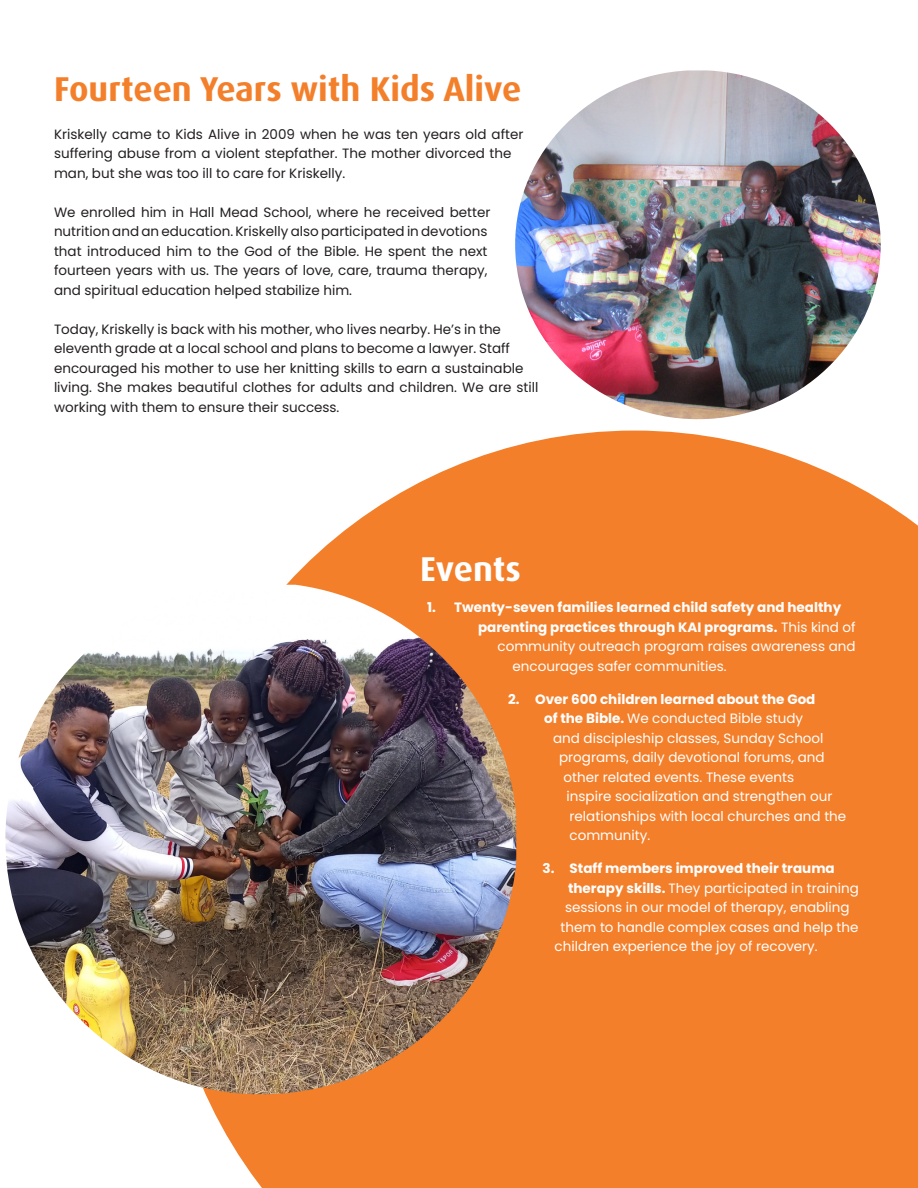
<style>
.page{position:relative;width:918px;height:1188px;background:#fff}
.page>*{position:absolute;margin:0;border:0;box-sizing:border-box;transform-origin:0 0}
.t1{font:700 34.5px "Dax Pro";color:#f47f2a}
.t2{font:700 34.5px "Dax Pro";color:#fff}
.t3{font:13.5px/19.5px "Poppins";color:#231f20}
.t4{font:13.5px "Poppins";color:#fff}
.t5{font:700 13.5px "Poppins";color:#fff}
.s1{font-weight:400}
.s2{font-weight:700}
</style>
<div class="page">
<svg style="left:205px;top:431px;width:713px;height:757px;background:#f58c40"></svg>
<img style="left:5px;top:585px;width:511px;height:509px">
<img style="left:515px;top:70px;width:366px;height:349px">
<p class="t1" style="left:54px;top:67px;width:469px">Fourteen Years with Kids Alive</p>
<p class="t3" style="left:54px;top:124px;width:471px">Kriskelly came to Kids Alive in 2009 when he was ten years old after suffering abuse from a violent stepfather. The mother divorced the man, but she was too ill to care for Kriskelly.</p>
<p class="t3" style="left:54px;top:202px;width:438px">We enrolled him in Hall Mead School, where he received better nutrition and an education. Kriskelly also participated in devotions that introduced him to the God of the Bible. He spent the next fourteen years with us. The years of love, care, trauma therapy, and spiritual education helped stabilize him.</p>
<p class="t3" style="left:54px;top:319px;width:486px">Today, Kriskelly is back with his mother, who lives nearby. He’s in the eleventh grade at a local school and plans to become a lawyer. Staff encouraged his mother to use her knitting skills to earn a sustainable living. She makes beautiful clothes for adults and children. We are still working with them to ensure their success.</p>
<p class="t2" style="left:420px;top:546px;width:102px">Events</p>
<p class="t5" style="left:427px;top:600px;width:416px">1. Twenty-seven families learned child safety and healthy</p>
<p class="t5" style="left:478px;top:619px;width:379px">parenting practices through KAI programs. <span class="s1">This kind of</span></p>
<p class="t4" style="left:498px;top:639px;width:360px">community outreach program raises awareness and</p>
<p class="t4" style="left:513px;top:658px;width:216px">encourages safer communities.</p>
<p class="t5" style="left:508px;top:691px;width:309px">2. Over 600 children learned about the God</p>
<p class="t4" style="left:544px;top:711px;width:261px"><span class="s2">of the Bible.</span> We conducted Bible study</p>
<p class="t4" style="left:553px;top:730px;width:272px">and discipleship classes, Sunday School</p>
<p class="t4" style="left:559px;top:750px;width:267px">programs, daily devotional forums, and</p>
<p class="t4" style="left:564px;top:769px;width:232px">other related events. These events</p>
<p class="t4" style="left:567px;top:789px;width:267px">inspire socialization and strengthen our</p>
<p class="t4" style="left:570px;top:808px;width:278px">relationships with local churches and the</p>
<p class="t4" style="left:570px;top:828px;width:82px">community.</p>
<p class="t5" style="left:543px;top:861px;width:294px">3. Staff members improved their trauma</p>
<p class="t4" style="left:568px;top:880px;width:292px"><span class="s2">therapy skills.</span> They participated in training</p>
<p class="t4" style="left:565px;top:900px;width:286px">sessions in our model of therapy, enabling</p>
<p class="t4" style="left:561px;top:919px;width:299px">them to handle complex cases and help the</p>
<p class="t4" style="left:555px;top:939px;width:265px">children experience the joy of recovery.</p>
</div>
